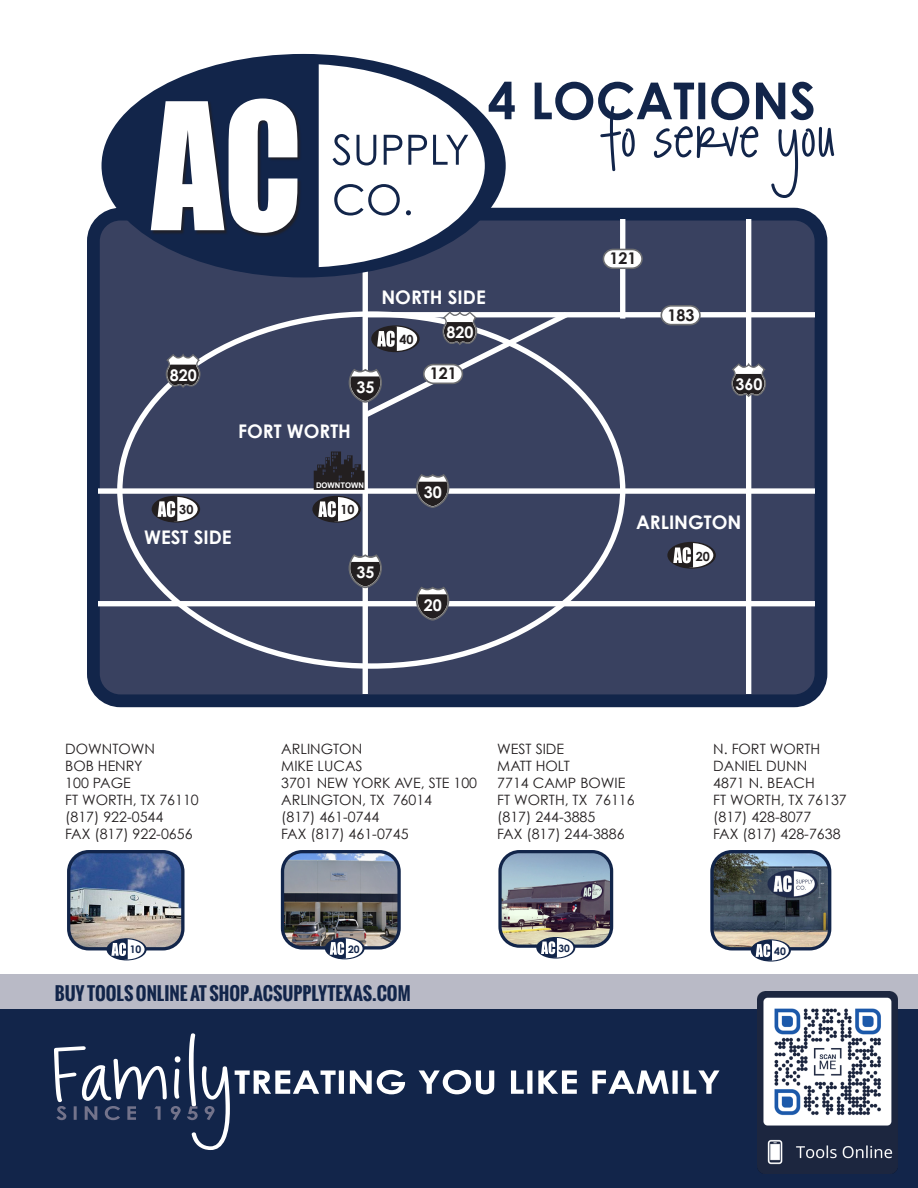
<style>
.page{position:relative;width:918px;height:1188px;background:#fff}
.page>*{position:absolute;margin:0;border:0;box-sizing:border-box;transform-origin:0 0}
.t1{font:54px "Rockford";color:#12254a}
.t2{font:700 18.75px "Century Gothic";color:#fff}
.t3{font:700 18px "Oswald";color:#12254a}
.t4{font:700 16.05px "Century Gothic";color:#fff}
.t5{font:700 16.05px "Century Gothic";color:#231f20}
.t6{font:14.25px "Century Gothic";color:#231f20}
.t7{font:700 12.6px "Century Gothic";color:#231f20}
.t8{font:700 10.5px "Century Gothic";color:#12254a}
.t9{font:700 10.35px "Century Gothic";color:#12254a}
.t10{font:700 10.2px "Century Gothic";color:#12254a}
.t11{font:700 7.65px "Arial";color:#fff}
</style>
<div class="page">
<div style="left:93px;top:214px;width:728px;height:487px;background:#394160;border-radius:27px"></div>
<div style="left:87px;top:208px;width:740px;height:499px;border:13px solid #12254a;border-radius:27px"></div>
<div style="left:363px;top:219px;width:5px;height:475px;background:#fff"></div>
<div style="left:99px;top:488px;width:715px;height:6px;background:#fff"></div>
<div style="left:365px;top:312px;width:449px;height:5px;background:#fff"></div>
<div style="left:99px;top:601px;width:715px;height:5px;background:#fff"></div>
<div style="left:746px;top:219px;width:5px;height:475px;background:#fff"></div>
<svg style="left:348px;top:553px;width:34px;height:36px"></svg>
<svg style="left:415px;top:587px;width:35px;height:34px"></svg>
<svg style="left:415px;top:474px;width:35px;height:34px"></svg>
<svg style="left:165px;top:354px;width:36px;height:35px"></svg>
<div style="left:620px;top:219px;width:5px;height:100px;background:#fff"></div>
<svg style="left:602px;top:248px;width:41px;height:22px"></svg>
<svg style="left:660px;top:305px;width:42px;height:21px"></svg>
<svg style="left:731px;top:361px;width:35px;height:37px"></svg>
<div style="left:152px;top:496px;width:48px;height:27px;background:#231f20;border-radius:50%"></div>
<svg style="left:158px;top:495px;width:40px;height:28px"></svg>
<div style="left:667px;top:542px;width:49px;height:27px;background:#231f20;border-radius:50%"></div>
<svg style="left:673px;top:542px;width:40px;height:27px"></svg>
<svg style="left:312px;top:496px;width:49px;height:27px"></svg>
<svg style="left:348px;top:308px;width:225px;height:114px"></svg>
<div style="left:102px;top:54px;width:404px;height:223px;background:#12254a;border-radius:50%"></div>
<svg style="left:325px;top:64px;width:160px;height:204px;fill:#fff"></svg>
<svg style="left:151px;top:53px;width:174px;height:225px"></svg>
<svg style="left:334px;top:184px;width:77px;height:32px;background:#cdd1d9"></svg>
<svg style="left:333px;top:134px;width:135px;height:31px"></svg>
<div style="left:0;top:1006px;width:918px;height:182px;background:#12254a"></div>
<svg style="left:54px;top:1033px;width:666px;height:117px"></svg>
<img style="left:285px;top:854px;width:112px;height:92px">
<div style="left:281px;top:850px;width:120px;height:100px;border:3px solid #12254a;border-radius:20px"></div>
<div style="left:325px;top:937px;width:40px;height:22px;background:#12254a;border-radius:50%"></div>
<svg style="left:330px;top:936px;width:33px;height:24px"></svg>
<img style="left:71px;top:854px;width:110px;height:93px">
<div style="left:67px;top:850px;width:118px;height:100px;border:3px solid #12254a;border-radius:20px"></div>
<div style="left:107px;top:938px;width:40px;height:22px;background:#12254a;border-radius:50%"></div>
<svg style="left:111px;top:937px;width:34px;height:24px"></svg>
<img style="left:502px;top:854px;width:107px;height:90px">
<div style="left:498px;top:850px;width:115px;height:98px;border:3px solid #12254a;border-radius:19px"></div>
<svg style="left:536px;top:937px;width:39px;height:22px"></svg>
<svg style="left:541px;top:936px;width:32px;height:23px"></svg>
<img style="left:714px;top:854px;width:116px;height:94px">
<div style="left:710px;top:850px;width:121px;height:100px;border:3px solid #12254a;border-radius:20px"></div>
<svg style="left:751px;top:939px;width:40px;height:23px"></svg>
<svg style="left:756px;top:938px;width:33px;height:24px"></svg>
<div style="left:0;top:975px;width:918px;height:34px;background:#b9bac6"></div>
<svg style="left:489px;top:82px;width:325px;height:38px"></svg>
<img style="left:758px;top:992px;width:139px;height:181px">
<svg style="left:314px;top:451px;width:49px;height:72px"></svg>
<p class="t1" style="left:604px;top:106px;width:234px">to serve you</p>
<p class="t2" style="left:381px;top:285px;width:106px">NORTH SIDE</p>
<p class="t7" style="left:400px;top:332px;width:16px">40</p>
<p class="t4" style="left:447px;top:322px;width:29px">820</p>
<p class="t5" style="left:610px;top:248px;width:29px">121</p>
<p class="t5" style="left:667px;top:305px;width:29px">183</p>
<p class="t4" style="left:170px;top:365px;width:29px">820</p>
<p class="t5" style="left:430px;top:363px;width:29px">121</p>
<p class="t4" style="left:356px;top:377px;width:20px">35</p>
<p class="t4" style="left:735px;top:374px;width:29px">360</p>
<p class="t2" style="left:238px;top:420px;width:115px">FORT WORTH</p>
<p class="t11" style="left:316px;top:480px;width:49px">DOWNTOWN</p>
<p class="t7" style="left:179px;top:501px;width:16px">30</p>
<p class="t7" style="left:340px;top:501px;width:16px">10</p>
<p class="t2" style="left:144px;top:526px;width:89px">WEST SIDE</p>
<p class="t4" style="left:356px;top:562px;width:20px">35</p>
<p class="t4" style="left:424px;top:482px;width:20px">30</p>
<p class="t4" style="left:424px;top:595px;width:20px">20</p>
<p class="t2" style="left:636px;top:511px;width:107px">ARLINGTON</p>
<p class="t7" style="left:696px;top:548px;width:16px">20</p>
<p class="t6" style="left:65px;top:740px;width:91px">DOWNTOWN</p>
<p class="t6" style="left:281px;top:740px;width:82px">ARLINGTON</p>
<p class="t6" style="left:497px;top:740px;width:68px">WEST SIDE</p>
<p class="t6" style="left:713px;top:740px;width:109px">N. FORT WORTH</p>
<p class="t6" style="left:65px;top:757px;width:79px">BOB HENRY</p>
<p class="t6" style="left:281px;top:757px;width:83px">MIKE LUCAS</p>
<p class="t6" style="left:497px;top:757px;width:74px">MATT HOLT</p>
<p class="t6" style="left:713px;top:757px;width:96px">DANIEL DUNN</p>
<p class="t6" style="left:65px;top:774px;width:67px">100 PAGE</p>
<p class="t6" style="left:281px;top:774px;width:197px">3701 NEW YORK AVE, STE 100</p>
<p class="t6" style="left:497px;top:774px;width:130px">7714 CAMP BOWIE</p>
<p class="t6" style="left:713px;top:774px;width:103px">4871 N. BEACH</p>
<p class="t6" style="left:65px;top:791px;width:135px">FT WORTH, TX 76110</p>
<p class="t6" style="left:281px;top:791px;width:152px">ARLINGTON, TX 76014</p>
<p class="t6" style="left:497px;top:791px;width:139px">FT WORTH, TX 76116</p>
<p class="t6" style="left:713px;top:791px;width:135px">FT WORTH, TX 76137</p>
<p class="t6" style="left:65px;top:808px;width:100px">(817) 922-0544</p>
<p class="t6" style="left:281px;top:808px;width:100px">(817) 461-0744</p>
<p class="t6" style="left:497px;top:808px;width:100px">(817) 244-3885</p>
<p class="t6" style="left:713px;top:808px;width:100px">(817) 428-8077</p>
<p class="t6" style="left:65px;top:825px;width:129px">FAX (817) 922-0656</p>
<p class="t6" style="left:281px;top:825px;width:129px">FAX (817) 461-0745</p>
<p class="t6" style="left:497px;top:825px;width:129px">FAX (817) 244-3886</p>
<p class="t6" style="left:713px;top:825px;width:129px">FAX (817) 428-7638</p>
<p class="t8" style="left:130px;top:943px;width:13px">10</p>
<p class="t9" style="left:348px;top:943px;width:13px">20</p>
<p class="t10" style="left:559px;top:941px;width:13px">30</p>
<p class="t8" style="left:774px;top:945px;width:13px">40</p>
<p class="t3" style="left:55px;top:980px;width:357px">BUY TOOLS ONLINE AT SHOP.ACSUPPLYTEXAS.COM</p>
</div>
